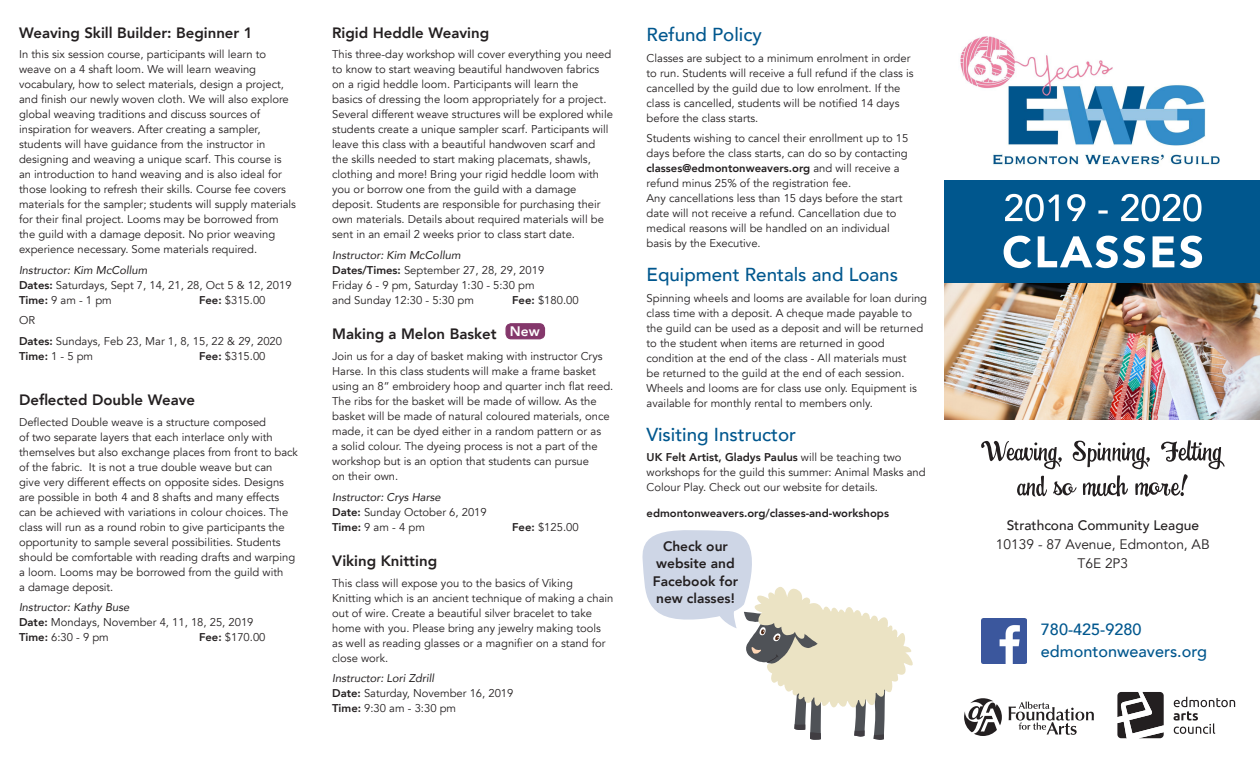
<style>
.page{position:relative;width:1260px;height:765px;background:#fff}
.page>*{position:absolute;margin:0;border:0;box-sizing:border-box;transform-origin:0 0}
.t1{font:500 18.75px "Avenir";color:#00578e}
.t2{font:500 16.25px/22.5px "Avenir";color:#00578e}
.t3{font:800 15px "Avenir";color:#231f20}
.t4{font:800 13.75px/17.5px "Avenir";color:#231f20;text-align:center}
.t5{font:13.75px/18.8px "Avenir";color:#231f20;text-align:center}
.t6{font:500 13.75px "Avenir";color:#231f20}
.t7{font:11.25px/15px "Avenir";color:#231f20}
.t8{font:800 11.25px "Avenir";color:#231f20}
.s1{font-style:italic}
.s2{font-weight:800}
.s3{font-weight:400}
</style>
<div class="page">
<img style="left:960px;top:36px;width:260px;height:129px">
<img style="left:944px;top:283px;width:316px;height:137px">
<div style="left:506px;top:324px;width:38px;height:15px;background:#84376b;border-radius:5px"></div>
<div style="left:505px;top:323px;width:40px;height:16px;border:1px solid #84376b;border-radius:5px"></div>
<div style="left:944px;top:180px;width:316px;height:103px;background:#00578e"></div>
<svg style="left:1004px;top:236px;width:198px;height:32px"></svg>
<svg style="left:1005px;top:194px;width:197px;height:28px"></svg>
<svg style="left:981px;top:440px;width:244px;height:57px"></svg>
<svg style="left:1009px;top:702px;width:85px;height:33px"></svg>
<svg style="left:964px;top:698px;width:38px;height:38px"></svg>
<svg style="left:1174px;top:697px;width:61px;height:37px"></svg>
<svg style="left:1117px;top:692px;width:47px;height:47px"></svg>
<img style="left:982px;top:619px;width:44px;height:44px">
<svg style="left:642px;top:530px;width:271px;height:210px"></svg>
<h3 class="t3" style="left:19px;top:21px;width:235px">Weaving Skill Builder: Beginner 1</h3>
<p class="t7" style="left:19px;top:47px;width:278px">In this six session course, participants will learn to weave on a 4 shaft loom. We will learn weaving vocabulary, how to select materials, design a project, and finish our newly woven cloth. We will also explore global weaving traditions and discuss sources of inspiration for weavers. After creating a sampler, students will have guidance from the instructor in designing and weaving a unique scarf. This course is an introduction to hand weaving and is also ideal for those looking to refresh their skills. Course fee covers materials for the sampler; students will supply materials for their final project. Looms may be borrowed from the guild with a damage deposit. No prior weaving experience necessary. Some materials required.</p>
<p class="t7" style="left:19px;top:263px;width:274px"><span class="s1">Instructor: Kim McCollum<br></span><span class="s2">Dates:</span> Saturdays, Sept 7, 14, 21, 28, Oct 5 &amp; 12, 2019<br><span class="s2">Time:</span> 9 am - 1 pm</p>
<p class="t7" style="left:199px;top:293px;width:68px"><span class="s2">Fee:</span> $315.00</p>
<p class="t7" style="left:19px;top:310px;width:265px;line-height:20.6px">OR<br><span class="s2">Dates:</span> Sundays, Feb 23, Mar 1, 8, 15, 22 &amp; 29, 2020</p>
<p class="t8" style="left:19px;top:347px;width:76px">Time: <span class="s3">1 - 5 pm</span></p>
<p class="t7" style="left:199px;top:349px;width:68px"><span class="s2">Fee:</span> $315.00</p>
<h3 class="t3" style="left:19px;top:388px;width:178px">Deflected Double Weave</h3>
<p class="t7" style="left:19px;top:414px;width:280px">Deflected Double weave is a structure composed<br>of two separate layers that each interlace only with themselves but also exchange places from front to back of the fabric. It is not a true double weave but can<br>give very different effects on opposite sides. Designs are possible in both 4 and 8 shafts and many effects can be achieved with variations in colour choices. The class will run as a round robin to give participants the opportunity to sample several possibilities. Students should be comfortable with reading drafts and warping a loom. Looms may be borrowed from the guild with<br>a damage deposit.</p>
<p class="t7" style="left:19px;top:600px;width:236px"><span class="s1">Instructor: Kathy Buse<br></span><span class="s2">Date:</span> Mondays, November 4, 11, 18, 25, 2019<br><span class="s2">Time:</span> 6:30 - 9 pm</p>
<p class="t7" style="left:199px;top:630px;width:68px"><span class="s2">Fee:</span> $170.00</p>
<h3 class="t3" style="left:332px;top:21px;width:159px">Rigid Heddle Weaving</h3>
<p class="t7" style="left:332px;top:47px;width:282px">This three-day workshop will cover everything you need to know to start weaving beautiful handwoven fabrics on a rigid heddle loom. Participants will learn the<br>basics of dressing the loom appropriately for a project.<br>Several different weave structures will be explored while students create a unique sampler scarf. Participants will leave this class with a beautiful handwoven scarf and the skills needed to start making placemats, shawls, clothing and more! Bring your rigid heddle loom with you or borrow one from the guild with a damage deposit. Students are responsible for purchasing their own materials. Details about required materials will be sent in an email 2 weeks prior to class start date.</p>
<p class="t7" style="left:332px;top:248px;width:214px"><span class="s1">Instructor: Kim McCollum<br></span><span class="s2">Dates/Times:</span> September 27, 28, 29, 2019<br>Friday 6 - 9 pm, Saturday 1:30 - 5:30 pm and Sunday 12:30 - 5:30 pm</p>
<p class="t7" style="left:512px;top:293px;width:68px"><span class="s2">Fee:</span> $180.00</p>
<h3 class="t3" style="left:332px;top:322px;width:209px">Making a Melon Basket <sup>New</sup></h3>
<p class="t7" style="left:332px;top:349px;width:283px">Join us for a day of basket making with instructor Crys Harse. In this class students will make a frame basket using an 8” embroidery hoop and quarter inch flat reed.<br>The ribs for the basket will be made of willow. As the basket will be made of natural coloured materials, once made, it can be dyed either in a random pattern or as<br>a solid colour. The dyeing process is not a part of the workshop but is an option that students can pursue<br>on their own.</p>
<p class="t7" style="left:332px;top:489px;width:156px"><span class="s1">Instructor: Crys Harse<br></span><span class="s2">Date:</span> Sunday October 6, 2019<br><span class="s2">Time:</span> 9 am - 4 pm</p>
<p class="t7" style="left:512px;top:519px;width:68px"><span class="s2">Fee:</span> $125.00</p>
<h3 class="t3" style="left:332px;top:549px;width:106px">Viking Knitting</h3>
<p class="t7" style="left:332px;top:576px;width:283px">This class will expose you to the basics of Viking Knitting which is an ancient technique of making a chain out of wire. Create a beautiful silver bracelet to take home with you. Please bring any jewelry making tools as well as reading glasses or a magnifier on a stand for close work.</p>
<p class="t7" style="left:332px;top:671px;width:183px"><span class="s1">Instructor: Lori Zdrill<br></span><span class="s2">Date:</span> Saturday, November 16, 2019<br><span class="s2">Time:</span> 9:30 am - 3:30 pm</p>
<h1 class="t1" style="left:647px;top:19px;width:117px">Refund Policy</h1>
<p class="t7" style="left:647px;top:51px;width:269px">Classes are subject to a minimum enrolment in order to run. Students will receive a full refund if the class is cancelled by the guild due to low enrolment. If the class is cancelled, students will be notified 14 days before the class starts.</p>
<p class="t7" style="left:647px;top:131px;width:263px">Students wishing to cancel their enrollment up to 15 days before the class starts, can do so by contacting <span class="s2">classes@edmontonweavers.org</span> and will receive a refund minus 25% of the registration fee.<br>Any cancellations less than 15 days before the start date will not receive a refund. Cancellation due to medical reasons will be handled on an individual basis by the Executive.</p>
<h1 class="t1" style="left:647px;top:259px;width:253px">Equipment Rentals and Loans</h1>
<p class="t7" style="left:647px;top:291px;width:282px">Spinning wheels and looms are available for loan during class time with a deposit. A cheque made payable to the guild can be used as a deposit and will be returned to the student when items are returned in good condition at the end of the class - All materials must<br>be returned to the guild at the end of each session.<br>Wheels and looms are for class use only. Equipment is available for monthly rental to members only.</p>
<h1 class="t1" style="left:647px;top:418px;width:151px">Visiting Instructor</h1>
<p class="t7" style="left:647px;top:450px;width:281px"><span class="s2">UK Felt Artist, Gladys Paulus</span> will be teaching two workshops for the guild this summer: Animal Masks and<br>Colour Play. Check out our website for details.</p>
<p class="t8" style="left:647px;top:505px;width:244px">edmontonweavers.org/classes-and-workshops</p>
<p class="t4" style="left:653px;top:537px;width:87px">Check our website and<br>Facebook for new classes!</p>
<p class="t6" style="left:1007px;top:514px;width:194px">Strathcona Community League</p>
<p class="t5" style="left:996px;top:535px;width:215px">10139 - 87 Avenue, Edmonton, AB<br>T6E 2P3</p>
<h2 class="t2" style="left:1041px;top:617px;width:168px">780-425-9280 edmontonweavers.org</h2>
</div>
